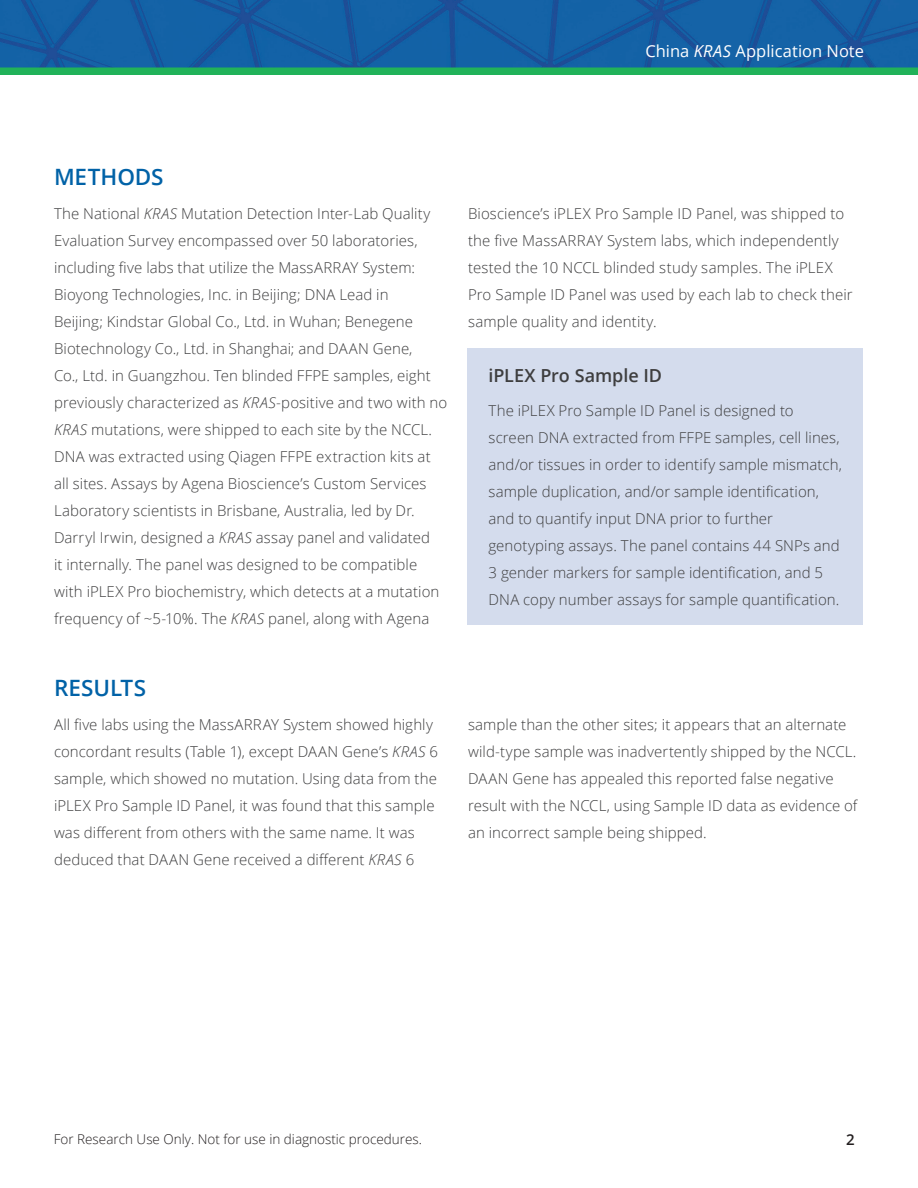
<style>
.page{position:relative;width:918px;height:1188px;background:#fff}
.page>*{position:absolute;margin:0;border:0;box-sizing:border-box;transform-origin:0 0}
.t1{font:600 22.5px "Open Sans";letter-spacing:-.005em;color:#0162a7}
.t2{font:600 18px "Open Sans";letter-spacing:-.005em;color:#3e3e3f}
.t3{font:16.5px "Open Sans";color:#fff}
.t4{font:300 15px/27px "Open Sans";letter-spacing:.005em;color:#3e3e3f}
.t5{font:600 15px "Open Sans";color:#231f20}
.t6{font:300 13.5px "Open Sans";color:#231f20}
.s1{font-style:italic}
</style>
<div class="page">
<img style="left:0;top:0;width:918px;height:68px">
<div style="left:0;top:68px;width:918px;height:7px;background:#21b259"></div>
<div style="left:468px;top:349px;width:395px;height:276px;background:#d4dced"></div>
<p class="t3" style="left:645px;top:39px;width:220px">China <span class="s1">KRAS</span> Application Note</p>
<h1 class="t1" style="left:54px;top:162px;width:111px">METHODS</h1>
<p class="t4" style="left:54px;top:200px;width:395px">The National <span class="s1">KRAS</span> Mutation Detection Inter-Lab Quality Evaluation Survey encompassed over 50 laboratories, including five labs that utilize the MassARRAY System:<br>Bioyong Technologies, Inc. in Beijing; DNA Lead in<br>Beijing; Kindstar Global Co., Ltd. in Wuhan; Benegene Biotechnology Co., Ltd. in Shanghai; and DAAN Gene,<br>Co., Ltd. in Guangzhou. Ten blinded FFPE samples, eight previously characterized as <span class="s1">KRAS</span>-positive and two with no <span class="s1">KRAS</span> mutations, were shipped to each site by the NCCL.<br>DNA was extracted using Qiagen FFPE extraction kits at all sites. Assays by Agena Bioscience’s Custom Services Laboratory scientists in Brisbane, Australia, led by Dr.<br>Darryl Irwin, designed a <span class="s1">KRAS</span> assay panel and validated<br>it internally. The panel was designed to be compatible with iPLEX Pro biochemistry, which detects at a mutation frequency of ~5-10%. The <span class="s1">KRAS</span> panel, along with Agena</p>
<p class="t4" style="left:468px;top:200px;width:386px">Bioscience’s iPLEX Pro Sample ID Panel, was shipped to the five MassARRAY System labs, which independently tested the 10 NCCL blinded study samples. The iPLEX Pro Sample ID Panel was used by each lab to check their sample quality and identity.</p>
<p class="t2" style="left:489px;top:363px;width:175px">iPLEX Pro Sample ID</p>
<p class="t4" style="left:489px;top:396px;width:355px">The iPLEX Pro Sample ID Panel is designed to screen DNA extracted from FFPE samples, cell lines, and/or tissues in order to identify sample mismatch, sample duplication, and/or sample identification, and to quantify input DNA prior to further genotyping assays. The panel contains 44 SNPs and 3 gender markers for sample identification, and 5<br>DNA copy number assays for sample quantification.</p>
<h1 class="t1" style="left:54px;top:673px;width:94px">RESULTS</h1>
<p class="t4" style="left:54px;top:711px;width:386px">All five labs using the MassARRAY System showed highly concordant results (Table 1), except DAAN Gene’s <span class="s1">KRAS</span> 6 sample, which showed no mutation. Using data from the iPLEX Pro Sample ID Panel, it was found that this sample was different from others with the same name. It was deduced that DAAN Gene received a different <span class="s1">KRAS</span> 6</p>
<p class="t4" style="left:468px;top:711px;width:391px">sample than the other sites; it appears that an alternate wild-type sample was inadvertently shipped by the NCCL.<br>DAAN Gene has appealed this reported false negative result with the NCCL, using Sample ID data as evidence of an incorrect sample being shipped.</p>
<p class="t6" style="left:54px;top:1130px;width:370px">For Research Use Only. Not for use in diagnostic procedures.</p>
<p class="t5" style="left:846px;top:1129px;width:10px">2</p>
</div>
